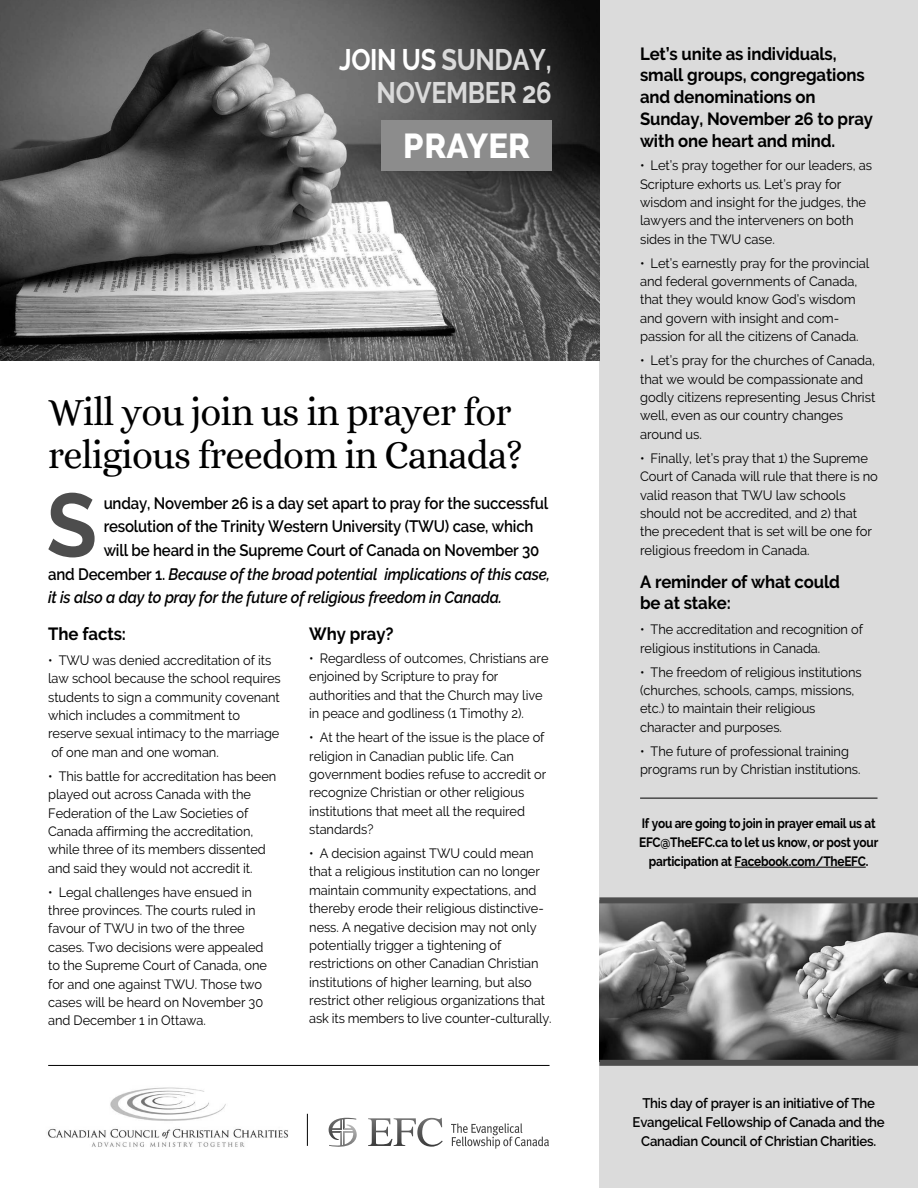
<style>
.page{position:relative;width:918px;height:1188px;background:#fff}
.page>*{position:absolute;margin:0;border:0;box-sizing:border-box;transform-origin:0 0}
.t1{font:700 89.7px "Raleway";color:#4d4d4d;scale:.92 1}
.t2{font:39.75px/42.8px "Alice";letter-spacing:-.02em;color:#000;scale:.96 1}
.t3{font:800 34.5px "Raleway";color:#fff;scale:.95 1}
.t4{font:700 29.7px/33px "Raleway";letter-spacing:-.015em;color:#dadada;text-align:right;scale:.86 1}
.t5{font:700 17.7px/21.9px "Raleway";letter-spacing:-.01em;color:#000;scale:.95 1}
.t6{font:600 16.5px "Raleway";letter-spacing:-.01em;color:#000;scale:.91 1}
.t7{font:italic 600 16.5px "Raleway";letter-spacing:-.01em;color:#000;scale:.91 1}
.t8{font:600 13.8px/18.8px "Raleway";letter-spacing:-.02em;color:#000;text-align:center;scale:.95 1}
.t9{font:13.5px/18.3px "Raleway";letter-spacing:-.005em;color:#000;scale:.95 1}
.t10{font:13.5px/18.3px "Raleway";letter-spacing:-.005em;color:#000;scale:.96 1}
.t11{font:700 13.5px/19.4px "Raleway";letter-spacing:-.02em;color:#000;text-align:center;scale:.88 1}
.s1{color:#fff}
.s2{font-style:normal}
</style>
<div class="page">
<div style="left:599px;top:0;width:319px;height:1188px;background:#dbdbdb"></div>
<img style="left:599px;top:903px;width:319px;height:157px">
<div style="left:599px;top:897px;width:319px;height:6px;background:#4d4d4d"></div>
<hr style="left:735px;top:867px;width:131px;height:1px;background:#000">
<hr style="left:48px;top:1065px;width:502px;height:1px;background:#000">
<div style="left:599px;top:1060px;width:319px;height:6px;background:#4d4d4d"></div>
<img style="left:0;top:0;width:599px;height:360px">
<div style="left:381px;top:120px;width:171px;height:51px;background:#8c8c8c"></div>
<svg style="left:328px;top:1118px;width:29px;height:29px"></svg>
<svg style="left:368px;top:1118px;width:75px;height:29px"></svg>
<svg style="left:451px;top:1123px;width:98px;height:26px"></svg>
<hr style="left:307px;top:1114px;width:1px;height:32px;background:#000">
<hr style="left:640px;top:798px;width:238px;height:1px;background:#000">
<img style="left:47px;top:1087px;width:241px;height:60px">
<h3 class="t4" style="left:339px;top:43px;width:248px"><span class="s1">Join us</span> Sun day,<br>November 26</h3>
<h3 class="t3" style="left:403px;top:126px;width:135px">PRAYER</h3>
<h2 class="t2" style="left:48px;top:392px;width:496px">Will you join us in prayer for religious freedom in Canada?</h2>
<h1 class="t1" style="left:47px;top:474px;width:56px">S</h1>
<p class="t6" style="left:104px;top:494px;width:490px">unday, November 26 is a day set apart to pray for the successful</p>
<p class="t6" style="left:104px;top:517px;width:474px">resolution of the Trinity Western University (TWU) case, which</p>
<p class="t6" style="left:104px;top:541px;width:480px">will be heard in the Supreme Court of Canada on November 30</p>
<p class="t7" style="left:48px;top:564px;width:553px"><span class="s2">and December 1.</span> Because of the broad potential implications of this case,</p>
<p class="t7" style="left:48px;top:588px;width:500px">it is also a day to pray for the future of religious freedom in Canada.</p>
<h3 class="t5" style="left:48px;top:623px;width:84px">The facts:</h3>
<p class="t9" style="left:48px;top:651px;width:246px">• TWU was denied accreditation of its law school because the school requires students to sign a community covenant which includes a commitment to reserve sexual intimacy to the marriage of one man and one woman.</p>
<p class="t9" style="left:48px;top:767px;width:242px">• This battle for accreditation has been played out across Canada with the Federation of the Law Societies of Canada affirming the accreditation, while three of its members dissented and said they would not accredit it.</p>
<p class="t9" style="left:48px;top:883px;width:232px">• Legal challenges have ensued in three provinces. The courts ruled in favour of TWU in two of the three cases. Two decisions were appealed to the Supreme Court of Canada, one for and one against TWU. Those two cases will be heard on November 30 and December 1 in Ottawa.</p>
<h3 class="t5" style="left:309px;top:623px;width:90px">Why pray?</h3>
<p class="t9" style="left:309px;top:649px;width:253px">• Regardless of outcomes, Christians are enjoined by Scripture to pray for authorities and that the Church may live in peace and godliness (1 Timothy 2).</p>
<p class="t9" style="left:309px;top:728px;width:251px">• At the heart of the issue is the place of religion in Canadian public life. Can government bodies refuse to accredit or recognize Christian or other religious institutions that meet all the required standards?</p>
<p class="t9" style="left:309px;top:844px;width:257px">• A decision against TWU could mean that a religious institution can no longer maintain community expectations, and thereby erode their religious distinctive&shy;ness. A negative decision may not only potentially trigger a tightening of restrictions on other Canadian Christian institutions of higher learning, but also restrict other religious organizations that ask its members to live counter-culturally.</p>
<h3 class="t5" style="left:640px;top:42px;width:247px">Let’s unite as individuals, small groups, congregations and denominations on<br>Sunday, November 26 to pray with one heart and mind.</h3>
<p class="t10" style="left:640px;top:156px;width:243px">• Let’s pray together for our leaders, as Scripture exhorts us. Let’s pray for wisdom and insight for the judges, the lawyers and the interveners on both sides in the TWU case.</p>
<p class="t10" style="left:640px;top:254px;width:240px">• Let’s earnestly pray for the provincial and federal governments of Canada, that they would know God’s wisdom and govern with insight and com&shy;passion for all the citizens of Canada.</p>
<p class="t10" style="left:640px;top:351px;width:247px">• Let’s pray for the churches of Canada, that we would be compassionate and godly citizens representing Jesus Christ well, even as our country changes around us.</p>
<p class="t10" style="left:640px;top:449px;width:249px">• Finally, let’s pray that 1) the Supreme Court of Canada will rule that there is no valid reason that TWU law schools should not be accredited, and 2) that the precedent that is set will be one for religious freedom in Canada.</p>
<h3 class="t5" style="left:640px;top:571px;width:212px;line-height:21px">A reminder of what could be at stake:</h3>
<p class="t9" style="left:640px;top:620px;width:236px">• The accreditation and recognition of religious institutions in Canada.</p>
<p class="t9" style="left:640px;top:663px;width:235px">• The freedom of religious institutions (churches, schools, camps, missions, etc.) to maintain their religious character and purposes.</p>
<p class="t9" style="left:640px;top:742px;width:233px">• The future of professional training programs run by Christian institutions.</p>
<p class="t11" style="left:639px;top:813px;width:273px">If you are going to join in prayer email us at<br>EFC@TheEFC.ca to let us know, or post your participation at Facebook.com/TheEFC.</p>
<p class="t8" style="left:633px;top:1094px;width:267px">This day of prayer is an initiative of The<br>Evangelical Fellowship of Canada and the<br>Canadian Council of Christian Charities.</p>
</div>
